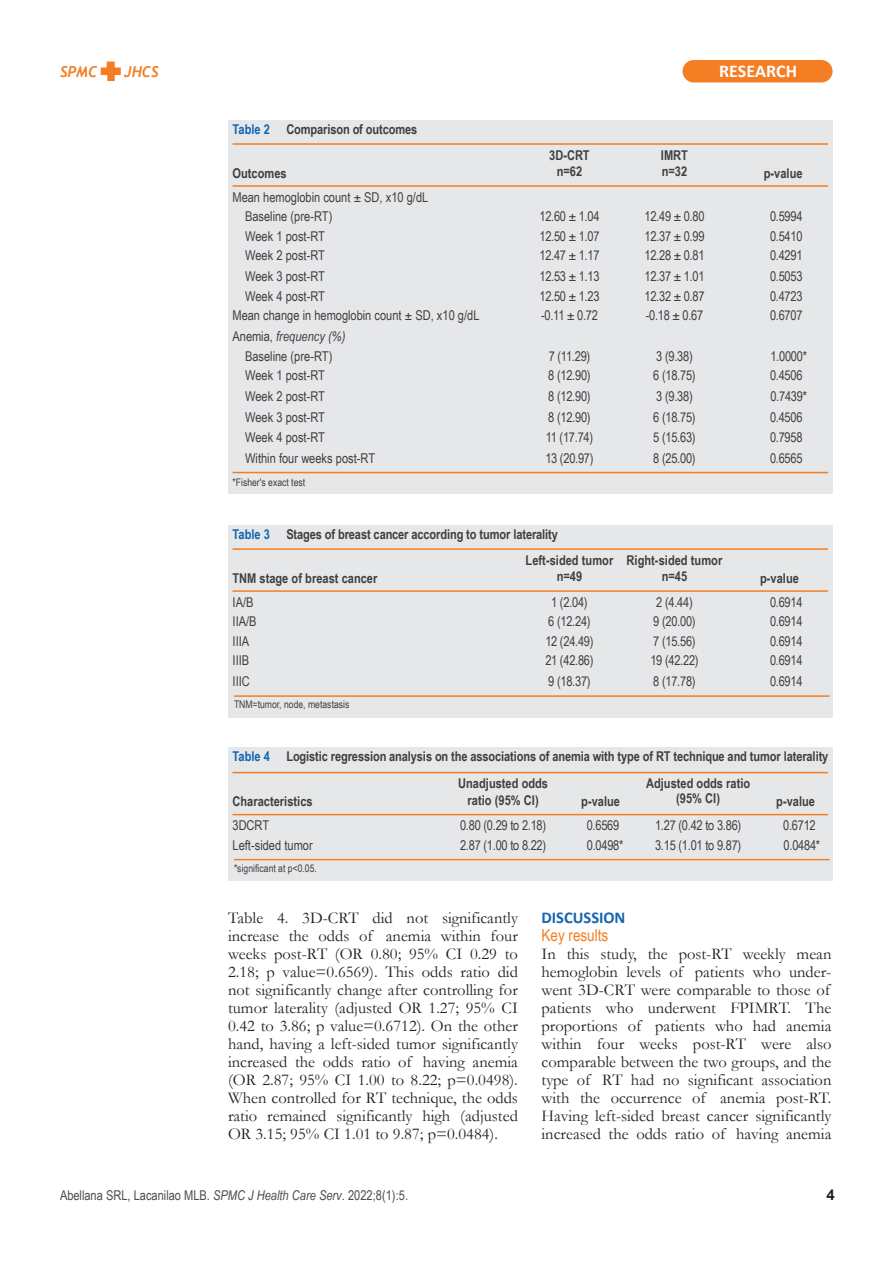
<style>
.page{position:relative;width:893px;height:1263px;background:#fff}
.page>*{position:absolute;margin:0;border:0;box-sizing:border-box;transform-origin:0 0}
.t1{font:700 18px "Calibri";letter-spacing:.005em;color:#fff}
.t2{font:16.5px/18px "Garamond";color:#231f20;text-align:justify}
.t3{font:700 16.5px "Calibri";color:#1364b1}
.t4{font:16.5px "Arial Narrow";color:#f47e23}
.t5{font:italic 700 15px "Trebuchet";color:#f47e23}
.t6{font:700 15px "Arial";color:#231f20}
.t7{font:13.5px/19.5px "Arial Narrow";letter-spacing:-.015em;color:#3f3f40}
.t8{font:700 13.5px/16.5px "Arial Narrow";letter-spacing:-.005em;color:#3f3f40}
.t9{font:13.5px "Arial Narrow";color:#4b4c4d}
.t10{font:10.5px "Arial Narrow";color:#3f3f40}
.s1{color:#1364b1}
.s2{font-style:italic}
</style>
<div class="page">
<div style="left:228px;top:120px;width:604px;height:374px;background:#e6e7e9"></div>
<hr style="left:232px;top:143px;width:596px;height:2px;background:#f47e23">
<hr style="left:232px;top:185px;width:596px;height:2px;background:#f47e23">
<hr style="left:232px;top:472px;width:596px;height:1px;background:#f47e23">
<div style="left:228px;top:525px;width:604px;height:192px;background:#e6e7e9"></div>
<hr style="left:232px;top:548px;width:596px;height:2px;background:#f47e23">
<hr style="left:232px;top:590px;width:596px;height:2px;background:#f47e23">
<hr style="left:234px;top:695px;width:596px;height:2px;background:#f47e23">
<div style="left:228px;top:747px;width:604px;height:133px;background:#e6e7e9"></div>
<hr style="left:232px;top:772px;width:596px;height:1px;background:#f47e23">
<hr style="left:232px;top:814px;width:596px;height:1px;background:#f47e23">
<hr style="left:234px;top:859px;width:596px;height:1px;background:#f47e23">
<div style="left:682px;top:60px;width:150px;height:22px;background:#f47e23;border-radius:11px"></div>
<svg style="left:100px;top:62px;width:21px;height:19px"></svg>
<p class="t5" style="left:60px;top:62px;width:39px">SPMC</p>
<p class="t5" style="left:124px;top:62px;width:36px">JHCS</p>
<p class="t1" style="left:719px;top:63px;width:80px">RESEARCH</p>
<p class="t8" style="left:232px;top:121px;width:186px"><span class="s1">Table 2</span> Comparison of outcomes</p>
<p class="t8" style="left:549px;top:147px;width:42px">3D-CRT</p>
<p class="t8" style="left:233px;top:165px;width:56px">Outcomes</p>
<p class="t8" style="left:557px;top:163px;width:27px">n=62</p>
<p class="t7" style="left:245px;top:187px;width:185px;text-indent:-13px">Mean hemoglobin count ± SD, x10 g/dL<br>Baseline (pre-RT)</p>
<p class="t7" style="left:539px;top:206px;width:62px">12.60 ± 1.04</p>
<p class="t7" style="left:245px;top:226px;width:81px">Week 1 post-RT</p>
<p class="t7" style="left:539px;top:226px;width:62px">12.50 ± 1.07</p>
<p class="t7" style="left:245px;top:245px;width:81px">Week 2 post-RT</p>
<p class="t7" style="left:539px;top:245px;width:62px">12.47 ± 1.17</p>
<p class="t7" style="left:245px;top:266px;width:81px">Week 3 post-RT</p>
<p class="t7" style="left:539px;top:266px;width:62px">12.53 ± 1.13</p>
<p class="t7" style="left:245px;top:286px;width:81px">Week 4 post-RT</p>
<p class="t7" style="left:539px;top:286px;width:62px">12.50 ± 1.23</p>
<p class="t7" style="left:233px;top:306px;width:249px">Mean change in hemoglobin count ± SD, x10 g/dL</p>
<p class="t7" style="left:541px;top:305px;width:58px">-0.11 ± 0.72</p>
<p class="t7" style="left:233px;top:327px;width:114px;text-align:center">Anemia, <span class="s2">frequency (%)<br></span>Baseline (pre-RT)</p>
<p class="t7" style="left:549px;top:346px;width:43px">7 (11.29)</p>
<p class="t7" style="left:245px;top:365px;width:81px">Week 1 post-RT</p>
<p class="t7" style="left:548px;top:366px;width:44px">8 (12.90)</p>
<p class="t8" style="left:661px;top:147px;width:28px">IMRT n=32</p>
<p class="t7" style="left:644px;top:206px;width:62px;text-align:justify">12.49 ± 0.80<br>12.37 ± 0.99<br>12.28 ± 0.81</p>
<p class="t8" style="left:764px;top:165px;width:40px">p-value</p>
<p class="t7" style="left:770px;top:206px;width:34px;text-align:justify">0.5994<br>0.5410<br>0.4291</p>
<p class="t7" style="left:644px;top:266px;width:62px;text-align:justify">12.37 ± 1.01<br>12.32 ± 0.87 -0.18 ± 0.67</p>
<p class="t7" style="left:770px;top:266px;width:34px;text-align:justify">0.5053<br>0.4723<br>0.6707</p>
<p class="t7" style="left:653px;top:346px;width:44px">3 (9.38)<br>6 (18.75)</p>
<p class="t7" style="left:770px;top:346px;width:38px">1.0000*<br>0.4506</p>
<p class="t7" style="left:245px;top:386px;width:81px">Week 2 post-RT</p>
<p class="t7" style="left:548px;top:387px;width:44px">8 (12.90)</p>
<p class="t7" style="left:656px;top:387px;width:38px">3 (9.38)</p>
<p class="t7" style="left:770px;top:387px;width:38px">0.7439*</p>
<p class="t7" style="left:245px;top:407px;width:81px">Week 3 post-RT</p>
<p class="t7" style="left:548px;top:408px;width:44px">8 (12.90)</p>
<p class="t7" style="left:245px;top:427px;width:81px">Week 4 post-RT</p>
<p class="t7" style="left:546px;top:427px;width:49px">11 (17.74)</p>
<p class="t7" style="left:653px;top:408px;width:44px">6 (18.75)<br>5 (15.63)</p>
<p class="t7" style="left:770px;top:407px;width:34px">0.4506<br>0.7958</p>
<p class="t7" style="left:245px;top:448px;width:132px">Within four weeks post-RT</p>
<p class="t7" style="left:545px;top:448px;width:50px">13 (20.97)</p>
<p class="t7" style="left:653px;top:448px;width:44px">8 (25.00)</p>
<p class="t7" style="left:770px;top:448px;width:34px">0.6565</p>
<p class="t10" style="left:232px;top:476px;width:74px">*Fisher's exact test</p>
<p class="t8" style="left:526px;top:522px;width:89px;line-height:25.5px;text-indent:-293px"><span class="s1">Table 3</span> Stages of breast cancer according to tumor laterality<br>Left-sided tumor</p>
<p class="t8" style="left:233px;top:570px;width:146px">TNM stage of breast cancer</p>
<p class="t8" style="left:557px;top:568px;width:27px">n=49</p>
<p class="t7" style="left:233px;top:592px;width:26px">IA/B<br>IIA/B</p>
<p class="t8" style="left:627px;top:552px;width:97px;text-align:center">Right-sided tumor n=45</p>
<p class="t7" style="left:650px;top:612px;width:50px">9 (20.00)<br>7 (15.56)<br>19 (42.22)</p>
<p class="t8" style="left:760px;top:570px;width:40px">p-value</p>
<p class="t7" style="left:770px;top:611px;width:34px;text-align:justify">0.6914<br>0.6914<br>0.6914</p>
<p class="t7" style="left:551px;top:592px;width:38px">1 (2.04)</p>
<p class="t7" style="left:656px;top:592px;width:38px">2 (4.44)</p>
<p class="t7" style="left:770px;top:592px;width:34px">0.6914</p>
<p class="t7" style="left:548px;top:612px;width:44px">6 (12.24)</p>
<p class="t7" style="left:233px;top:631px;width:18px">IIIA</p>
<p class="t7" style="left:545px;top:631px;width:50px">12 (24.49)</p>
<p class="t7" style="left:233px;top:650px;width:18px">IIIB</p>
<p class="t7" style="left:545px;top:651px;width:50px">21 (42.86)</p>
<p class="t7" style="left:233px;top:672px;width:19px">IIIC</p>
<p class="t7" style="left:548px;top:672px;width:44px">9 (18.37)</p>
<p class="t7" style="left:653px;top:672px;width:44px">8 (17.78)</p>
<p class="t7" style="left:770px;top:671px;width:34px">0.6914</p>
<p class="t10" style="left:234px;top:698px;width:117px">TNM=tumor, node, metastasis</p>
<p class="t8" style="left:458px;top:743px;width:372px;line-height:26.8px;text-indent:-226px"><span class="s1">Table 4</span> Logistic regression analysis on the associations of anemia with type of RT technique and tumor laterality<br>Unadjusted odds</p>
<p class="t8" style="left:233px;top:793px;width:82px">Characteristics</p>
<p class="t8" style="left:468px;top:792px;width:73px">ratio (95% CI)</p>
<p class="t7" style="left:233px;top:816px;width:82px">3DCRT<br>Left-sided tumor</p>
<p class="t8" style="left:646px;top:776px;width:106px;line-height:15px;text-align:center">Adjusted odds ratio (95% CI)</p>
<p class="t7" style="left:655px;top:835px;width:88px">3.15 (1.01 to 9.87)</p>
<p class="t8" style="left:581px;top:793px;width:40px">p-value</p>
<p class="t7" style="left:587px;top:835px;width:38px">0.0498*</p>
<p class="t8" style="left:776px;top:793px;width:40px">p-value</p>
<p class="t7" style="left:784px;top:835px;width:38px">0.0484*</p>
<p class="t7" style="left:460px;top:816px;width:88px">0.80 (0.29 to 2.18)</p>
<p class="t7" style="left:587px;top:815px;width:34px">0.6569</p>
<p class="t7" style="left:655px;top:816px;width:88px">1.27 (0.42 to 3.86)</p>
<p class="t7" style="left:783px;top:815px;width:34px">0.6712</p>
<p class="t7" style="left:460px;top:835px;width:88px">2.87 (1.00 to 8.22)</p>
<p class="t10" style="left:234px;top:862px;width:84px">*significant at p&lt;0.05.</p>
<p class="t2" style="left:228px;top:909px;width:291px">Table 4. 3D-CRT did not significantly increase the odds of anemia within four weeks post-RT (OR 0.80; 95% CI 0.29 to 2.18; p value=0.6569). This odds ratio did not significantly change after controlling for tumor laterality (adjusted OR 1.27; 95% CI 0.42 to 3.86; p value=0.6712). On the other hand, having a left-sided tumor significantly increased the odds ratio of having anemia (OR 2.87; 95% CI 1.00 to 8.22; p=0.0498).<br>When controlled for RT technique, the odds ratio remained significantly high (adjusted OR 3.15; 95% CI 1.01 to 9.87; p=0.0484).</p>
<p class="t3" style="left:542px;top:910px;width:85px">DISCUSSION</p>
<p class="t4" style="left:542px;top:925px;width:68px">Key results</p>
<p class="t2" style="left:542px;top:945px;width:291px">In this study, the post-RT weekly mean hemoglobin levels of patients who under&shy;went 3D-CRT were comparable to those of patients who underwent FPIMRT. The proportions of patients who had anemia within four weeks post-RT were also comparable between the two groups, and the type of RT had no significant association with the occurrence of anemia post-RT.<br>Having left-sided breast cancer significantly increased the odds ratio of having anemia</p>
<p class="t9" style="left:60px;top:1187px;width:350px">Abellana SRL, Lacanilao MLB. <span class="s2">SPMC J Health Care Serv</span>. 2022;8(1):5.</p>
<p class="t6" style="left:826px;top:1187px;width:10px">4</p>
</div>
